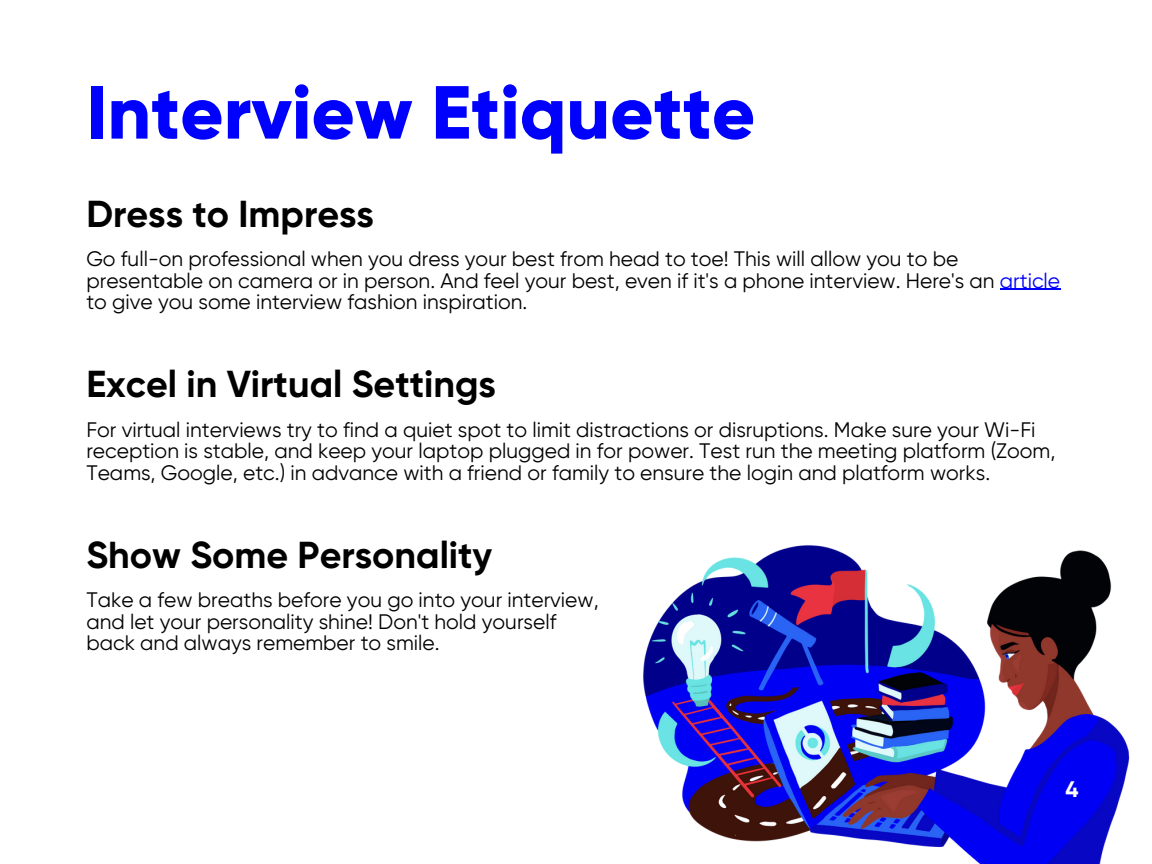
<style>
.page{position:relative;width:1152px;height:864px;background:#fff}
.page>*{position:absolute;margin:0;border:0;box-sizing:border-box;transform-origin:0 0}
.t1{font:800 75px "Gilroy";color:#0001fc}
.t2{font:700 37.5px "Gilroy";color:#000}
.t3{font:700 22.5px "Gilroy";color:#fff}
.t4{font:21px/21.3px "Gilroy";color:#000}
.s1{color:#0001fc}
</style>
<div class="page">
<img style="left:643px;top:545px;width:487px;height:319px">
<hr style="left:1000px;top:289px;width:60px;height:1px;background:#0001fc">
<p class="t1" style="left:86px;top:67px;width:670px">Interview Etiquette</p>
<p class="t2" style="left:86px;top:191px;width:289px">Dress to Impress</p>
<p class="t4" style="left:86px;top:248px;width:975px">Go full-on professional when you dress your best from head to toe! This will allow you to be presentable on camera or in person. And feel your best, even if it's a phone interview. Here's an <span class="s1">article </span>to give you some interview fashion inspiration.</p>
<p class="t2" style="left:86px;top:362px;width:411px">Excel in Virtual Settings</p>
<p class="t4" style="left:86px;top:419px;width:971px">For virtual interviews try to find a quiet spot to limit distractions or disruptions. Make sure your Wi-Fi reception is stable, and keep your laptop plugged in for power. Test run the meeting platform (Zoom,<br>Teams, Google, etc.) in advance with a friend or family to ensure the login and platform works.</p>
<p class="t2" style="left:86px;top:532px;width:407px">Show Some Personality</p>
<p class="t4" style="left:86px;top:590px;width:514px">Take a few breaths before you go into your interview, and let your personality shine! Don't hold yourself back and always remember to smile.</p>
<p class="t3" style="left:1066px;top:775px;width:15px">4</p>
</div>
